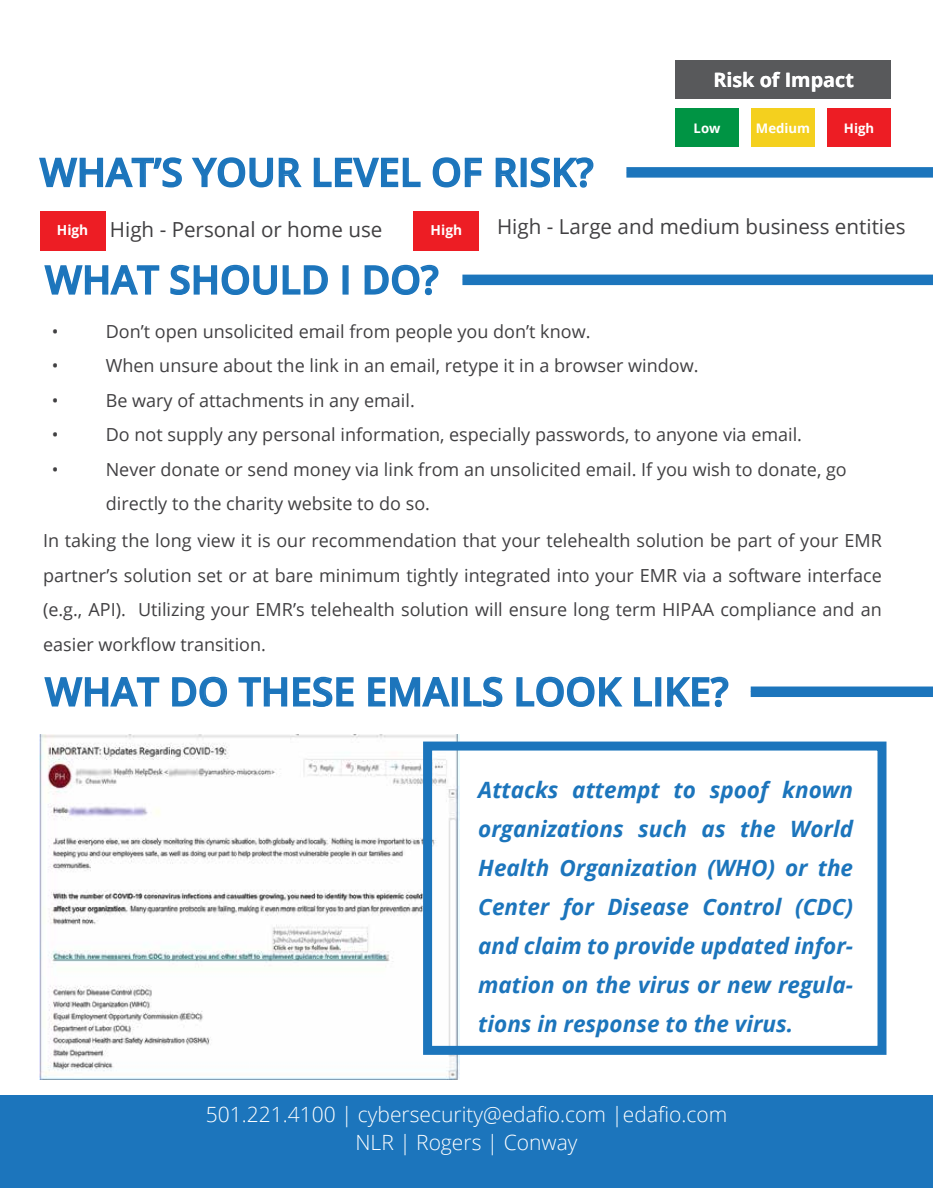
<style>
.page{position:relative;width:933px;height:1188px;background:#fff}
.page>*{position:absolute;margin:0;border:0;box-sizing:border-box;transform-origin:0 0}
.t1{font:600 39px "Open Sans";color:#1c75bc}
.t2{font:italic 700 22.5px/39px "Open Sans";color:#1c75bc;text-align:justify}
.t3{font:300 21px/28.5px "Open Sans";color:#fff;text-align:center}
.t4{font:20.7px "Open Sans";color:#414042}
.t5{font:20.55px "Open Sans";color:#414042}
.t6{font:700 19.8px "Open Sans";color:#fff}
.t7{font:18px/34.5px "Open Sans";color:#414042;text-align:justify}
.t8{font:700 13.8px "Open Sans";color:#fff}
.t9{font:700 13.2px "Open Sans";color:#fff}
.s1{font-weight:700;font-size:13.8px;color:#fff}
</style>
<div class="page">
<svg style="left:44px;top:677px;width:116px;height:30px"></svg>
<svg style="left:172px;top:676px;width:56px;height:31px"></svg>
<svg style="left:238px;top:676px;width:116px;height:31px"></svg>
<svg style="left:368px;top:677px;width:82px;height:30px"></svg>
<div style="left:452px;top:677px;width:6px;height:29px;border:2px solid #1c75bc"></div>
<svg style="left:463px;top:676px;width:40px;height:31px"></svg>
<svg style="left:516px;top:676px;width:107px;height:31px"></svg>
<svg style="left:634px;top:677px;width:18px;height:30px"></svg>
<div style="left:655px;top:677px;width:6px;height:29px;border:2px solid #1c75bc"></div>
<svg style="left:667px;top:676px;width:62px;height:32px"></svg>
<div style="left:750px;top:686px;width:182px;height:11px;background:#1c75bc"></div>
<div style="left:0;top:1095px;width:932px;height:93px;background:#1c75bc"></div>
<div style="left:40px;top:211px;width:65px;height:40px;background:#ed1d24"></div>
<div style="left:413px;top:211px;width:66px;height:40px;background:#ed1d24"></div>
<svg style="left:44px;top:265px;width:116px;height:30px"></svg>
<svg style="left:170px;top:264px;width:158px;height:31px"></svg>
<div style="left:342px;top:265px;width:6px;height:30px;border:2px solid #1c75bc"></div>
<svg style="left:364px;top:264px;width:75px;height:32px"></svg>
<div style="left:462px;top:275px;width:470px;height:10px;background:#1c75bc"></div>
<svg style="left:39px;top:157px;width:143px;height:31px"></svg>
<svg style="left:192px;top:157px;width:110px;height:31px"></svg>
<svg style="left:313px;top:157px;width:108px;height:31px"></svg>
<svg style="left:432px;top:157px;width:50px;height:31px"></svg>
<svg style="left:495px;top:157px;width:24px;height:31px"></svg>
<div style="left:520px;top:158px;width:6px;height:29px;border:2px solid #1c75bc"></div>
<svg style="left:530px;top:157px;width:64px;height:31px"></svg>
<div style="left:626px;top:167px;width:306px;height:11px;background:#1c75bc"></div>
<div style="left:675px;top:60px;width:215px;height:38px;background:#58595b"></div>
<div style="left:675px;top:109px;width:63px;height:38px;background:#009444"></div>
<div style="left:751px;top:109px;width:63px;height:38px;background:#f4d01e"></div>
<div style="left:827px;top:109px;width:63px;height:38px;background:#ed1d24"></div>
<img style="left:40px;top:734px;width:419px;height:345px">
<div style="left:423px;top:741px;width:463px;height:314px;border:9px solid #1c75bc"></div>
<h1 class="t1" style="left:40px;top:145px;width:555px">WHAT’S YOUR LEVEL OF RISK?</h1>
<p class="t6" style="left:713px;top:66px;width:142px">Risk of Impact</p>
<p class="t9" style="left:693px;top:119px;width:28px">Low</p>
<p class="t9" style="left:755px;top:119px;width:56px">Medium</p>
<p class="t9" style="left:843px;top:119px;width:32px">High</p>
<p class="t4" style="left:57px;top:215px;width:327px"><span class="s1">High</span> High - Personal or home use</p>
<p class="t8" style="left:430px;top:220px;width:33px">High</p>
<p class="t5" style="left:497px;top:213px;width:410px">High - Large and medium business entities</p>
<h1 class="t1" style="left:45px;top:253px;width:395px">WHAT SHOULD I DO?</h1>
<p class="t7" style="left:52px;top:314px;width:8px">•</p>
<p class="t7" style="left:106px;top:314px;width:486px">Don’t open unsolicited email from people you don’t know.</p>
<p class="t7" style="left:52px;top:348px;width:8px">•</p>
<p class="t7" style="left:106px;top:348px;width:594px">When unsure about the link in an email, retype it in a browser window.</p>
<p class="t7" style="left:52px;top:383px;width:8px">•</p>
<p class="t7" style="left:106px;top:383px;width:310px">Be wary of attachments in any email.</p>
<p class="t7" style="left:52px;top:417px;width:8px">•</p>
<p class="t7" style="left:106px;top:417px;width:697px">Do not supply any personal information, especially passwords, to anyone via email.</p>
<p class="t7" style="left:52px;top:452px;width:8px">•</p>
<p class="t7" style="left:106px;top:452px;width:742px">Never donate or send money via link from an unsolicited email. If you wish to donate, go directly to the charity website to do so.</p>
<p class="t7" style="left:43px;top:523px;width:840px">In taking the long view it is our recommendation that your telehealth solution be part of your EMR partner’s solution set or at bare minimum tightly integrated into your EMR via a software interface (e.g., API). Utilizing your EMR’s telehealth solution will ensure long term HIPAA compliance and an easier workflow transition.</p>
<h1 class="t1" style="left:45px;top:665px;width:685px">WHAT DO THESE EMAILS LOOK LIKE?</h1>
<p class="t2" style="left:478px;top:770px;width:376px">Attacks attempt to spoof known organizations such as the World Health Organization (WHO) or the Center for Disease Control (CDC) and claim to provide updated infor&shy;mation on the virus or new regula&shy;tions in response to the virus.</p>
<p class="t3" style="left:206px;top:1099px;width:523px">501.221.4100 | cybersecurity@edafio.com |edafio.com<br>NLR | Rogers | Conway</p>
</div>
